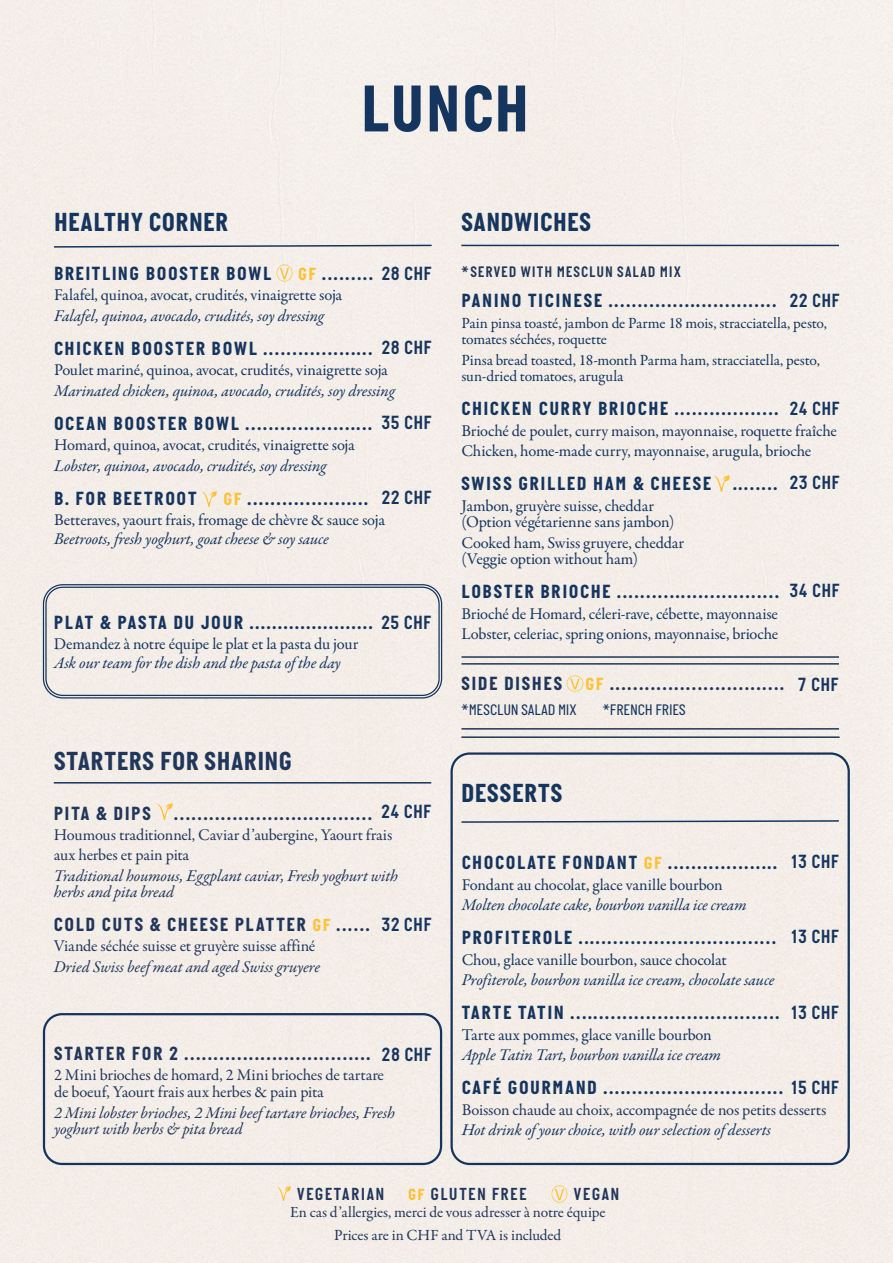
<style>
.page{position:relative;width:893px;height:1263px;background:#f4eee8}
.page>*{position:absolute;margin:0;border:0;box-sizing:border-box;transform-origin:0 0}
.t1{font:700 67.5px "Italian Plate No 2";letter-spacing:.02em;color:#15345e}
.t2{font:700 26.7px "Italian Plate No 2";letter-spacing:.03em;color:#15345e}
.t3{font:700 26.7px "Italian Plate No 2";letter-spacing:.03em;color:#21365b}
.t4{font:700 19.5px "Italian Plate No 2";letter-spacing:.09em;color:#15345e}
.t5{font:700 19.5px "Italian Plate No 2";letter-spacing:.09em;color:#21365b}
.t6{font:600 19.5px "Italian Plate No 2";letter-spacing:.025em;color:#15345e}
.t7{font:600 17.85px "Italian Plate No 2";letter-spacing:.08em;color:#21365b}
.t8{font:16.5px/20.7px "Garamond Premr Pro";letter-spacing:-.01em;color:#15345e}
.t9{font:italic 16.5px "Garamond Premr Pro";letter-spacing:-.01em;color:#15345e}
.t10{font:16.5px/19.5px "Garamond Premr Pro";letter-spacing:-.01em;color:#21365b}
.t11{font:italic 16.5px/16.5px "Garamond Premr Pro";letter-spacing:-.01em;color:#21365b}
.t12{font:15.6px/16.5px "Garamond Premr Pro";letter-spacing:-.01em;color:#15345e}
.t13{font:15.6px "Garamond Premr Pro";letter-spacing:-.005em;color:#21365b}
.t14{font:15.6px "Italian Plate No 2";letter-spacing:.005em;color:#15345e}
.t15{font:600 15.6px "Italian Plate No 2";letter-spacing:.07em;color:#21365b}
.s1{font-size:18px;color:#fec135}
.s2{font-weight:600}
.s3{font-weight:600;color:#15345e}
.s4{font-weight:700;font-size:16.5px;color:#fec135}
</style>
<div class="page">
<div style="left:450px;top:752px;width:400px;height:413px;border:2px solid #15345e;border-radius:18px"></div>
<hr style="left:461px;top:245px;width:378px;height:1px;background:#15345e">
<svg style="left:460px;top:819px;width:380px;height:4px;background:#a0a8b4"></svg>
<div style="left:43px;top:584px;width:399px;height:114px;border:1px solid #15345e;border-radius:19px"></div>
<div style="left:45px;top:587px;width:395px;height:109px;border:1px solid #15345e;border-radius:17px"></div>
<svg style="left:52px;top:244px;width:381px;height:4px;background:#a0a8b4"></svg>
<img style="left:276px;top:265px;width:17px;height:17px">
<img style="left:202px;top:491px;width:14px;height:15px">
<img style="left:714px;top:476px;width:16px;height:15px">
<img style="left:157px;top:804px;width:16px;height:15px">
<hr style="left:54px;top:782px;width:377px;height:1px;background:#15345e">
<div style="left:43px;top:1013px;width:399px;height:152px;border:2px solid #15345e;border-radius:18px"></div>
<hr style="left:461px;top:656px;width:378px;height:2px;background:#21365b">
<hr style="left:461px;top:663px;width:378px;height:2px;background:#21365b">
<hr style="left:461px;top:736px;width:379px;height:2px;background:#21365b">
<hr style="left:461px;top:728px;width:378px;height:2px;background:#21365b">
<img style="left:567px;top:675px;width:16px;height:16px">
<svg style="left:277px;top:1187px;width:13px;height:13px"></svg>
<img style="left:551px;top:1186px;width:17px;height:16px">
<h1 class="t1" style="left:361px;top:72px;width:170px">LUNCH</h1>
<h2 class="t2" style="left:54px;top:207px;width:176px">HEALTHY CORNER</h2>
<p class="t4" style="left:54px;top:262px;width:219px">BREITLING BOOSTER BOWL</p>
<p class="t4" style="left:298px;top:262px;width:135px"><span class="s1">GF</span> ......... <span class="s2">28 CHF</span></p>
<p class="t8" style="left:54px;top:285px;width:290px">Falafel, quinoa, avocat, crudités, vinaigrette soja</p>
<p class="t9" style="left:54px;top:305px;width:272px">Falafel, quinoa, avocado, crudités, soy dressing</p>
<p class="t4" style="left:54px;top:337px;width:320px">CHICKEN BOOSTER BOWL ...................</p>
<p class="t8" style="left:54px;top:360px;width:335px">Poulet mariné, quinoa, avocat, crudités, vinaigrette soja</p>
<p class="t9" style="left:54px;top:381px;width:343px">Marinated chicken, quinoa, avocado, crudités, soy dressing</p>
<p class="t4" style="left:54px;top:413px;width:319px">OCEAN BOOSTER BOWL ......................</p>
<p class="t8" style="left:54px;top:435px;width:302px">Homard, quinoa, avocat, crudités, vinaigrette soja</p>
<p class="t9" style="left:54px;top:456px;width:274px">Lobster, quinoa, avocado, crudités, soy dressing</p>
<p class="t4" style="left:54px;top:488px;width:144px">B. FOR BEETROOT</p>
<p class="t4" style="left:223px;top:488px;width:146px"><span class="s1">GF</span> .....................</p>
<p class="t8" style="left:54px;top:509px;width:332px">Betteraves, yaourt frais, fromage de chèvre &amp; sauce soja</p>
<p class="t9" style="left:54px;top:529px;width:276px">Beetroots, fresh yoghurt, goat cheese &amp; soy sauce</p>
<p class="t6" style="left:381px;top:337px;width:52px">28 CHF</p>
<p class="t6" style="left:381px;top:412px;width:52px">35 CHF</p>
<p class="t6" style="left:381px;top:487px;width:52px">22 CHF</p>
<p class="t4" style="left:54px;top:612px;width:379px">PLAT &amp; PASTA DU JOUR ...................... <span class="s2">25 CHF</span></p>
<p class="t8" style="left:54px;top:633px;width:306px">Demandez à notre équipe le plat et la pasta du jour</p>
<p class="t9" style="left:54px;top:653px;width:289px">Ask our team for the dish and the pasta of the day</p>
<h2 class="t3" style="left:54px;top:746px;width:239px">STARTERS FOR SHARING</h2>
<p class="t5" style="left:54px;top:802px;width:319px">PITA &amp; DIPS ..................................</p>
<p class="t10" style="left:54px;top:826px;width:340px">Houmous traditionnel, Caviar d’aubergine, Yaourt frais aux herbes et pain pita</p>
<p class="t11" style="left:54px;top:868px;width:346px">Traditional houmous, Eggplant caviar, Fresh yoghurt with herbs and pita bread</p>
<p class="t5" style="left:54px;top:913px;width:317px">COLD CUTS &amp; CHEESE PLATTER <span class="s1">GF</span> ......</p>
<p class="t10" style="left:54px;top:937px;width:263px">Viande séchée suisse et gruyère suisse affiné</p>
<p class="t11" style="left:54px;top:959px;width:268px">Dried Swiss beef meat and aged Swiss gruyere</p>
<p class="t6" style="left:381px;top:801px;width:52px">24 CHF</p>
<p class="t6" style="left:381px;top:914px;width:51px">32 CHF</p>
<p class="t5" style="left:54px;top:1042px;width:318px">STARTER FOR 2 ................................</p>
<p class="t10" style="left:54px;top:1067px;width:332px;line-height:16.5px">2 Mini brioches de homard, 2 Mini brioches de tartare de boeuf, Yaourt frais aux herbes &amp; pain pita</p>
<p class="t11" style="left:54px;top:1105px;width:343px">2 Mini lobster brioches, 2 Mini beef tartare brioches, Fresh yoghurt with herbs &amp; pita bread</p>
<p class="t6" style="left:382px;top:1044px;width:52px">28 CHF</p>
<h2 class="t2" style="left:461px;top:207px;width:131px">SANDWICHES</h2>
<p class="t15" style="left:461px;top:264px;width:221px">*SERVED WITH MESCLUN SALAD MIX</p>
<p class="t4" style="left:461px;top:290px;width:316px">PANINO TICINESE .............................</p>
<p class="t12" style="left:461px;top:315px;width:367px">Pain pinsa toasté, jambon de Parme 18 mois, stracciatella, pesto, tomates séchées, roquette</p>
<p class="t12" style="left:461px;top:352px;width:360px">Pinsa bread toasted, 18-month Parma ham, stracciatella, pesto, sun-dried tomatoes, arugula</p>
<p class="t4" style="left:461px;top:398px;width:318px">CHICKEN CURRY BRIOCHE ..................</p>
<p class="t8" style="left:461px;top:420px;width:377px">Brioché de poulet, curry maison, mayonnaise, roquette fraîche<br>Chicken, home-made curry, mayonnaise, arugula, brioche</p>
<p class="t4" style="left:461px;top:473px;width:317px">SWISS GRILLED HAM &amp; CHEESE ........</p>
<p class="t8" style="left:461px;top:498px;width:215px;line-height:16.5px">Jambon, gruyère suisse, cheddar (Option végétarienne sans jambon)</p>
<p class="t8" style="left:461px;top:535px;width:224px;line-height:16.5px">Cooked ham, Swiss gruyere, cheddar (Veggie option without ham)</p>
<p class="t4" style="left:461px;top:581px;width:319px">LOBSTER BRIOCHE ............................</p>
<p class="t8" style="left:461px;top:604px;width:318px">Brioché de Homard, céleri-rave, cébette, mayonnaise<br>Lobster, celeriac, spring onions, mayonnaise, brioche</p>
<p class="t6" style="left:789px;top:290px;width:52px">22 CHF</p>
<p class="t6" style="left:789px;top:398px;width:52px">24 CHF</p>
<p class="t6" style="left:789px;top:472px;width:52px">23 CHF</p>
<p class="t6" style="left:789px;top:580px;width:52px">34 CHF</p>
<p class="t5" style="left:461px;top:672px;width:379px">SIDE DISHES <span class="s1">GF</span> .............................. <span class="s3">7 CHF</span></p>
<p class="t14" style="left:462px;top:701px;width:116px">*MESCLUN SALAD MIX</p>
<p class="t14" style="left:603px;top:701px;width:85px">*FRENCH FRIES</p>
<h2 class="t2" style="left:461px;top:779px;width:103px">DESSERTS</h2>
<p class="t6" style="left:790px;top:851px;width:51px">13 CHF</p>
<p class="t4" style="left:462px;top:852px;width:317px">CHOCOLATE FONDANT <span class="s1">GF</span> ...................</p>
<p class="t8" style="left:462px;top:874px;width:263px">Fondant au chocolat, glace vanille bourbon</p>
<p class="t9" style="left:462px;top:895px;width:286px">Molten chocolate cake, bourbon vanilla ice cream</p>
<p class="t4" style="left:462px;top:927px;width:316px">PROFITEROLE ..................................</p>
<p class="t8" style="left:462px;top:949px;width:267px">Chou, glace vanille bourbon, sauce chocolat</p>
<p class="t9" style="left:462px;top:970px;width:314px">Profiterole, bourbon vanilla ice cream, chocolate sauce</p>
<p class="t4" style="left:462px;top:1002px;width:319px">TARTE TATIN ....................................</p>
<p class="t8" style="left:462px;top:1024px;width:252px">Tarte aux pommes, glace vanille bourbon</p>
<p class="t9" style="left:462px;top:1045px;width:261px">Apple Tatin Tart, bourbon vanilla ice cream</p>
<p class="t4" style="left:462px;top:1077px;width:379px">CAFÉ GOURMAND ............................... <span class="s2">15 CHF</span></p>
<p class="t10" style="left:462px;top:1100px;width:366px">Boisson chaude au choix, accompagnée de nos petits desserts</p>
<p class="t9" style="left:462px;top:1120px;width:311px">Hot drink of your choice, with our selection of desserts</p>
<p class="t6" style="left:790px;top:926px;width:51px">13 CHF</p>
<p class="t6" style="left:790px;top:1001px;width:51px">13 CHF</p>
<p class="t7" style="left:297px;top:1184px;width:89px">VEGETARIAN</p>
<p class="t7" style="left:408px;top:1184px;width:120px"><span class="s4">GF</span> GLUTEN FREE</p>
<p class="t7" style="left:574px;top:1184px;width:47px">VEGAN</p>
<p class="t13" style="left:334px;top:1226px;width:228px">Prices are in CHF and TVA is included</p>
<p class="t13" style="left:290px;top:1202px;width:317px">En cas d’allergies, merci de vous adresser à notre équipe</p>
</div>
